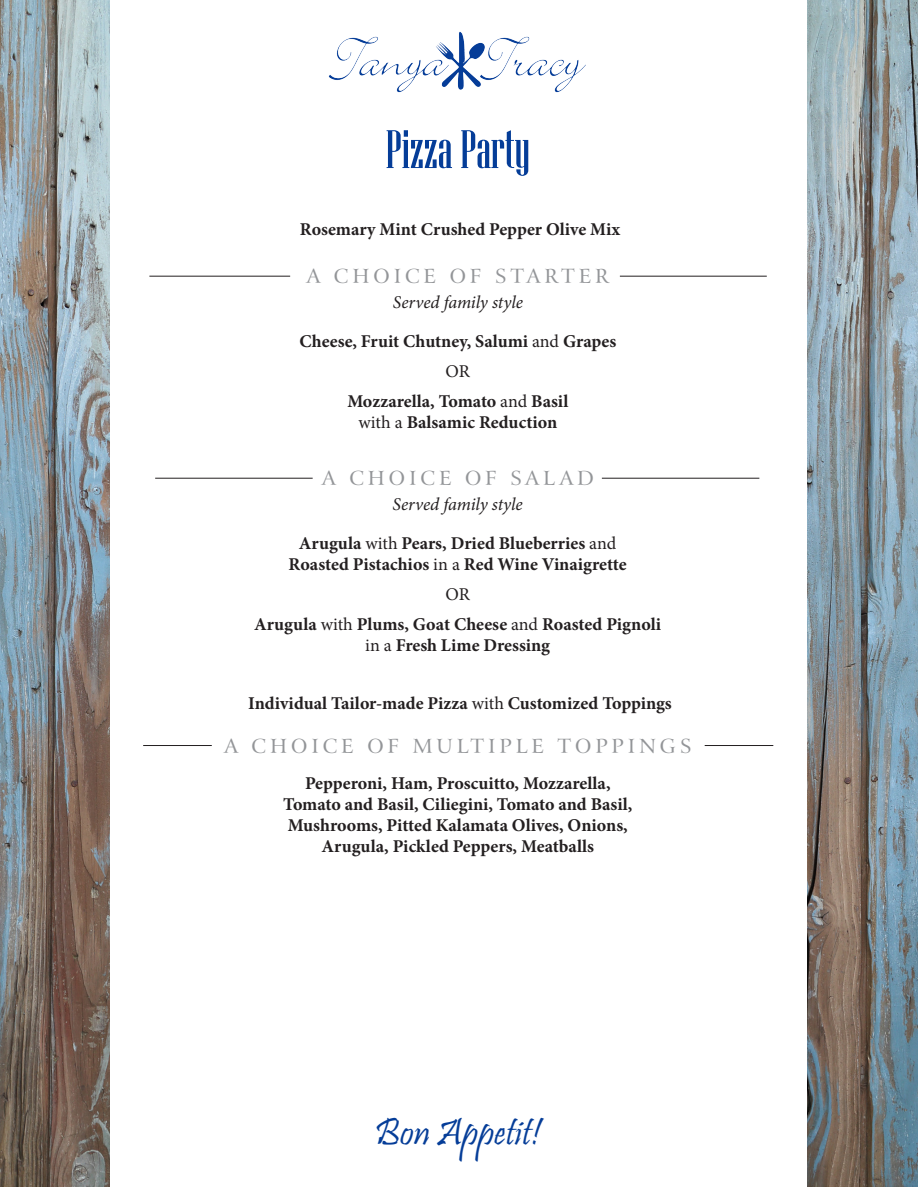
<style>
.page{position:relative;width:918px;height:1188px;background:#fff}
.page>*{position:absolute;margin:0;border:0;box-sizing:border-box;transform-origin:0 0}
.t1{font:54px "Niagara Solid";color:#053d98}
.t2{font:39px "Pristina";color:#053d98}
.t3{font:19.5px "Arrus BT";letter-spacing:.2em;color:#939598}
.t4{font:700 18px/21px "Minion Pro";color:#231f20;text-align:center}
.t5{font:italic 18px "Minion Pro";letter-spacing:-.005em;color:#231f20}
.t6{font:18px "Minion Pro";color:#231f20}
.s1{font-weight:400}
</style>
<div class="page">
<img style="left:328px;top:32px;width:258px;height:61px">
<hr style="left:620px;top:276px;width:147px;height:1px;background:#231f20">
<hr style="left:149px;top:276px;width:141px;height:1px;background:#231f20">
<hr style="left:602px;top:478px;width:157px;height:1px;background:#231f20">
<hr style="left:155px;top:478px;width:158px;height:1px;background:#231f20">
<hr style="left:143px;top:745px;width:69px;height:1px;background:#231f20">
<hr style="left:705px;top:745px;width:68px;height:1px;background:#231f20">
<img style="left:0;top:0;width:109px;height:1187px">
<img style="left:808px;top:0;width:110px;height:1187px">
<p class="t1" style="left:386px;top:121px;width:146px">Pizza Party</p>
<p class="t4" style="left:300px;top:219px;width:322px">Rosemary Mint Crushed Pepper Olive Mix</p>
<p class="t3" style="left:307px;top:264px;width:304px">A CHOICE OF STARTER</p>
<p class="t5" style="left:393px;top:290px;width:132px">Served family style</p>
<p class="t4" style="left:299px;top:331px;width:318px">Cheese, Fruit Chutney, Salumi <span class="s1">and</span> Grapes</p>
<p class="t6" style="left:446px;top:360px;width:26px">OR</p>
<p class="t4" style="left:347px;top:391px;width:223px">Mozzarella, Tomato <span class="s1">and</span> Basil <span class="s1">with a</span> Balsamic Reduction</p>
<p class="t3" style="left:322px;top:466px;width:273px">A CHOICE OF SALAD</p>
<p class="t5" style="left:393px;top:492px;width:132px">Served family style</p>
<p class="t4" style="left:289px;top:533px;width:340px">Arugula <span class="s1">with</span> Pears, Dried Blueberries <span class="s1">and<br></span>Roasted Pistachios <span class="s1">in a</span> Red Wine Vinaigrette</p>
<p class="t6" style="left:445px;top:582px;width:26px">OR</p>
<p class="t4" style="left:254px;top:614px;width:408px">Arugula <span class="s1">with</span> Plums, Goat Cheese <span class="s1">and</span> Roasted Pignoli <span class="s1">in a</span> Fresh Lime Dressing</p>
<p class="t4" style="left:248px;top:692px;width:425px">Individual Tailor-made Pizza <span class="s1">with</span> Customized Toppings</p>
<p class="t3" style="left:224px;top:734px;width:469px">A CHOICE OF MULTIPLE TOPPINGS</p>
<p class="t4" style="left:283px;top:773px;width:351px">Pepperoni, Ham, Proscuitto, Mozzarella, Tomato and Basil, Ciliegini, Tomato and Basil, Mushrooms, Pitted Kalamata Olives, Onions, Arugula, Pickled Peppers, Meatballs</p>
<p class="t2" style="left:375px;top:1110px;width:167px">Bon Appetit!</p>
</div>
